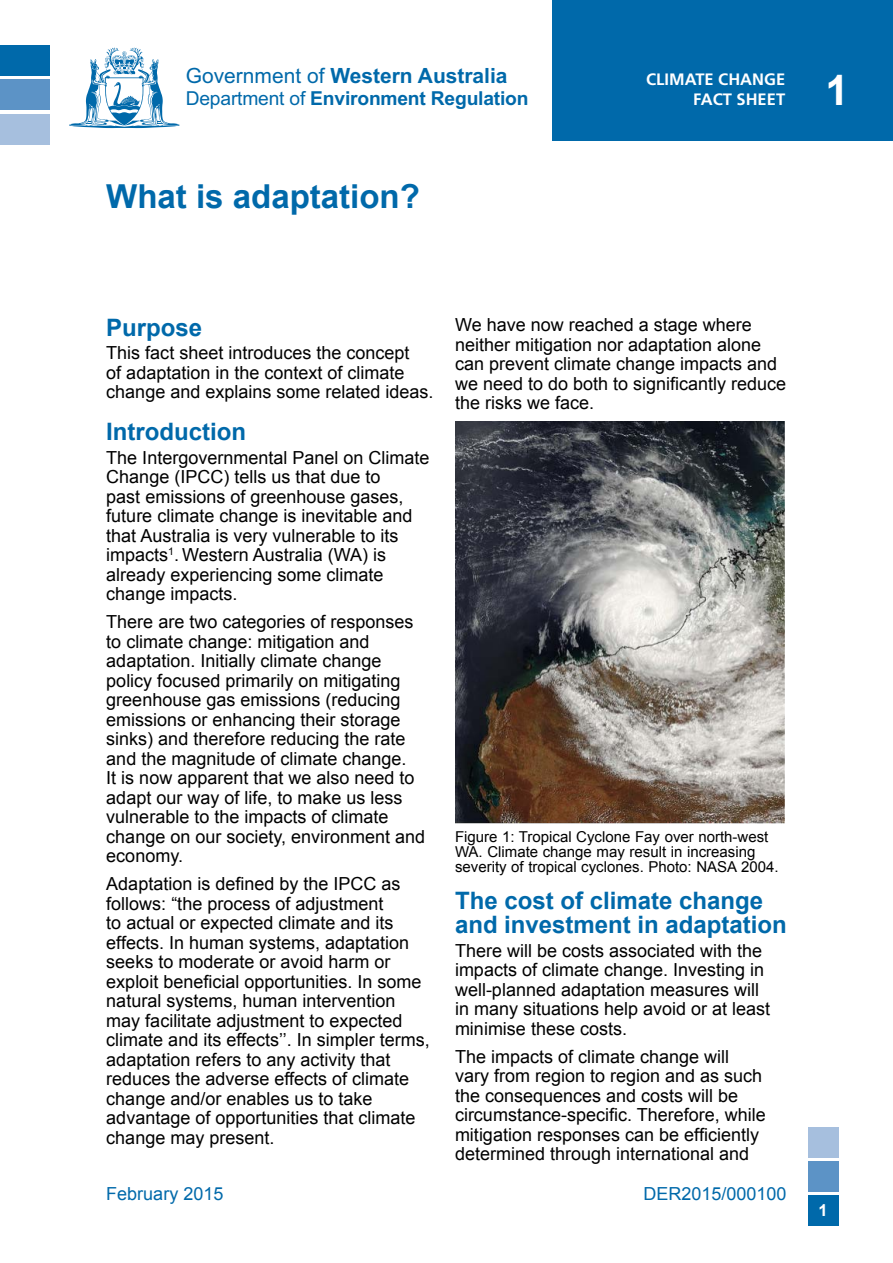
<style>
.page{position:relative;width:893px;height:1263px;background:#fff}
.page>*{position:absolute;margin:0;border:0;box-sizing:border-box;transform-origin:0 0}
.t1{font:700 42px "Arial";color:#fff}
.t2{font:700 33px "Arial";color:#0069aa}
.t3{font:700 24px/24px "Arial";color:#0069aa}
.t4{font:700 21px "Arial";color:#0069aa}
.t5{font:700 19.2px "Arial";letter-spacing:-.01em;color:#0069aa}
.t6{font:18px/19.5px "Arial";color:#000}
.t7{font:18px "Arial";color:#0069aa}
.t8{font:700 16.5px/19.8px "Frutiger LT Std";color:#fff;text-align:right}
.t9{font:700 16.5px "Arial";color:#fff}
.t10{font:15px/15px "Arial";color:#000}
.s1{font-weight:400}
</style>
<div class="page">
<div style="left:0;top:45px;width:49px;height:31px;background:#0069aa"></div>
<div style="left:0;top:79px;width:49px;height:31px;background:#5c93c6"></div>
<div style="left:0;top:114px;width:49px;height:31px;background:#a6bfde"></div>
<svg style="left:69px;top:47px;width:111px;height:81px"></svg>
<div style="left:553px;top:0;width:340px;height:140px;background:#0069aa"></div>
<div style="left:808px;top:1195px;width:30px;height:30px;background:#0069aa"></div>
<div style="left:808px;top:1161px;width:30px;height:31px;background:#5c93c6"></div>
<div style="left:808px;top:1128px;width:30px;height:30px;background:#a6bfde"></div>
<img style="left:455px;top:421px;width:330px;height:402px">
<p class="t4" style="left:186px;top:62px;width:323px"><span class="s1">Government of</span> Western Australia</p>
<p class="t5" style="left:186px;top:85px;width:344px"><span class="s1">Department of</span> Environment Regulation</p>
<h2 class="t2" style="left:106px;top:174px;width:315px">What is adaptation?</h2>
<p class="t8" style="left:646px;top:70px;width:140px">CLIMATE CHANGE<br>FACT SHEET</p>
<h1 class="t1" style="left:826px;top:62px;width:25px">1</h1>
<h3 class="t3" style="left:106px;top:316px;width:98px">Purpose</h3>
<p class="t6" style="left:106px;top:344px;width:329px">This fact sheet introduces the concept<br>of adaptation in the context of climate change and explains some related ideas.</p>
<h3 class="t3" style="left:106px;top:420px;width:141px">Introduction</h3>
<p class="t6" style="left:106px;top:448px;width:325px">The Intergovernmental Panel on Climate Change (IPCC) tells us that due to<br>past emissions of greenhouse gases, future climate change is inevitable and that Australia is very vulnerable to its impacts<sup>1</sup>. Western Australia (WA) is already experiencing some climate change impacts.</p>
<p class="t6" style="left:106px;top:612px;width:320px">There are two categories of responses to climate change: mitigation and adaptation. Initially climate change policy focused primarily on mitigating greenhouse gas emissions (reducing emissions or enhancing their storage sinks) and therefore reducing the rate and the magnitude of climate change.<br>It is now apparent that we also need to adapt our way of life, to make us less vulnerable to the impacts of climate change on our society, environment and economy.</p>
<p class="t6" style="left:106px;top:874px;width:325px">Adaptation is defined by the IPCC as follows: “the process of adjustment<br>to actual or expected climate and its effects. In human systems, adaptation seeks to moderate or avoid harm or exploit beneficial opportunities. In some natural systems, human intervention may facilitate adjustment to expected climate and its effects’’. In simpler terms, adaptation refers to any activity that reduces the adverse effects of climate change and/or enables us to take advantage of opportunities that climate change may present.</p>
<p class="t6" style="left:455px;top:315px;width:333px">We have now reached a stage where neither mitigation nor adaptation alone can prevent climate change impacts and we need to do both to significantly reduce the risks we face.</p>
<p class="t10" style="left:455px;top:830px;width:325px">Figure 1: Tropical Cyclone Fay over north-west<br>WA. Climate change may result in increasing severity of tropical cyclones. Photo: NASA 2004.</p>
<h3 class="t3" style="left:455px;top:889px;width:333px">The cost of climate change and investment in adaptation</h3>
<p class="t6" style="left:455px;top:941px;width:317px">There will be costs associated with the impacts of climate change. Investing in well‑planned adaptation measures will in many situations help avoid or at least minimise these costs.</p>
<p class="t6" style="left:455px;top:1047px;width:312px">The impacts of climate change will vary from region to region and as such the consequences and costs will be circumstance‑specific. Therefore, while mitigation responses can be efficiently determined through international and</p>
<p class="t7" style="left:106px;top:1181px;width:119px">February 2015</p>
<p class="t7" style="left:644px;top:1181px;width:145px">DER2015/000100</p>
<p class="t9" style="left:818px;top:1200px;width:11px">1</p>
</div>
